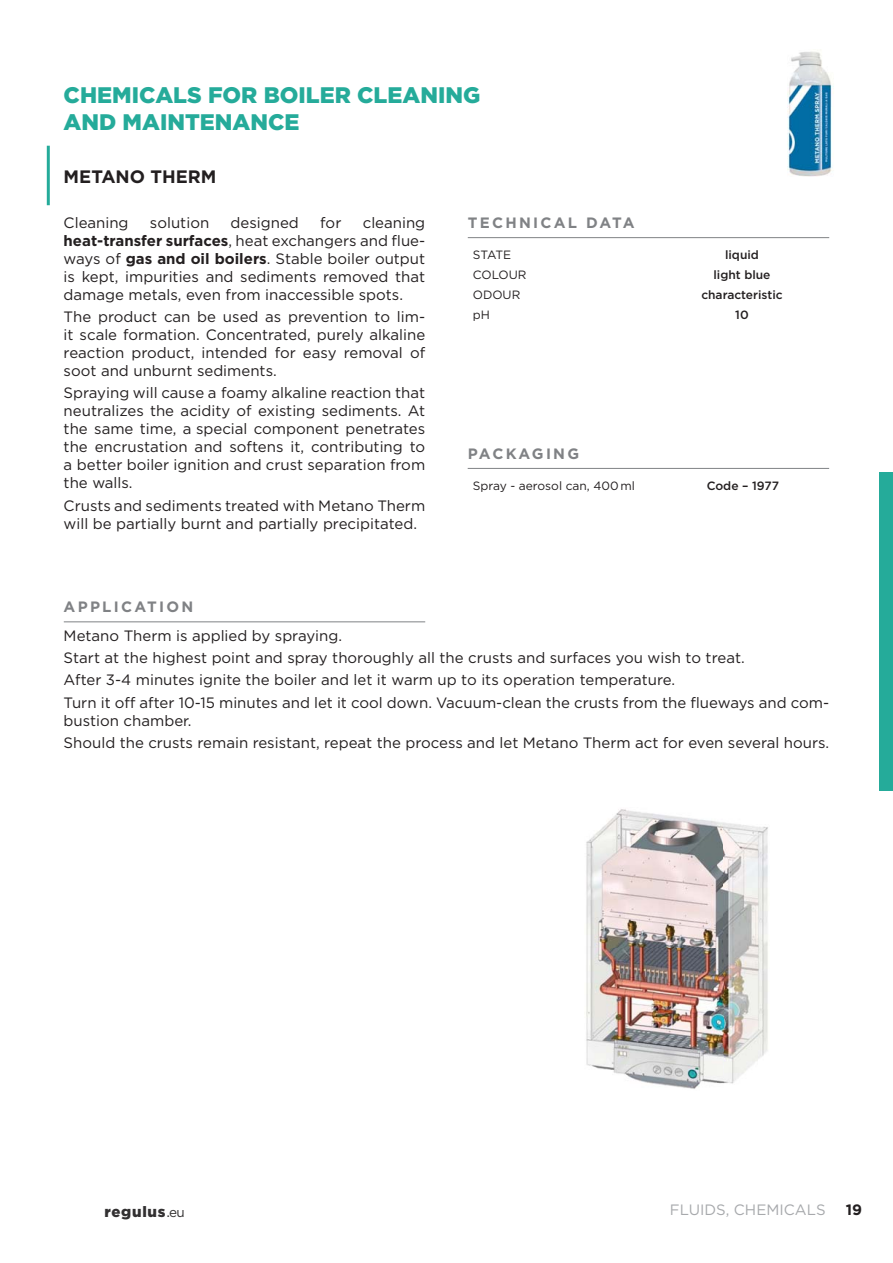
<style>
.page{position:relative;width:893px;height:1263px;background:#fff}
.page>*{position:absolute;margin:0;border:0;box-sizing:border-box;transform-origin:0 0}
.t1{font:900 22.5px/27px "Gotham";color:#25ab9a}
.t2{font:700 18px "Gotham";color:#231f20}
.t3{font:15px/18px "Gotham";color:#231f20;text-align:justify}
.t4{font:700 15px "Gotham";letter-spacing:.15em;color:#808285}
.t5{font:15px "Gotham";color:#a7a9ac}
.t6{font:900 15px "Gotham";letter-spacing:.05em;color:#323031}
.t7{font:700 15px "Gotham";color:#231f20}
.t8{font:12px "Gotham";color:#231f20}
.t9{font:500 12px "Gotham";color:#231f20}
.s1{font-weight:700}
.s2{font-weight:400}
.s3{font-weight:400;font-size:13.5px}
</style>
<div class="page">
<div style="left:879px;top:472px;width:14px;height:319px;background:#25ab9a"></div>
<img style="left:787px;top:51px;width:47px;height:126px">
<img style="left:586px;top:809px;width:182px;height:280px">
<hr style="left:47px;top:146px;width:3px;height:59px;background:#25ab9a">
<hr style="left:468px;top:237px;width:361px;height:1px;background:#808285">
<hr style="left:64px;top:621px;width:361px;height:1px;background:#808285">
<hr style="left:468px;top:468px;width:361px;height:1px;background:#808285">
<h1 class="t1" style="left:64px;top:84px;width:418px">CHEMICALS FOR BOILER CLEANING<br>AND MAINTENANCE</h1>
<p class="t2" style="left:64px;top:169px;width:154px">METANO THERM</p>
<p class="t3" style="left:64px;top:215px;width:66px">Cleaning</p>
<p class="t3" style="left:150px;top:215px;width:61px">solution</p>
<p class="t3" style="left:231px;top:215px;width:70px">designed</p>
<p class="t3" style="left:320px;top:215px;width:23px">for</p>
<p class="t3" style="left:64px;top:215px;width:363px;text-indent:299px">cleaning <span class="s1">heat-transfer surfaces</span>, heat exchangers and flue&shy;ways of <span class="s1">gas and oil boilers</span>. Stable boiler output is kept, impurities and sediments removed that damage metals, even from inaccessible spots.</p>
<p class="t3" style="left:64px;top:309px;width:363px">The product can be used as prevention to lim&shy;it scale formation. Concentrated, purely alkaline reaction product, intended for easy removal of soot and unburnt sediments.</p>
<p class="t3" style="left:64px;top:385px;width:363px">Spraying will cause a foamy alkaline reaction that neutralizes the acidity of existing sediments. At the same time, a special component penetrates the encrustation and softens it, contributing to a better boiler ignition and crust separation from the walls.</p>
<p class="t3" style="left:64px;top:497px;width:363px">Crusts and sediments treated with Metano Therm will be partially burnt and partially precipitated.</p>
<p class="t4" style="left:64px;top:601px;width:131px">APPLICATION</p>
<p class="t4" style="left:468px;top:216px;width:168px">TECHNICAL DATA</p>
<p class="t8" style="left:473px;top:250px;width:40px">STATE</p>
<p class="t9" style="left:725px;top:250px;width:35px">liquid</p>
<p class="t8" style="left:473px;top:269px;width:55px">COLOUR</p>
<p class="t9" style="left:713px;top:270px;width:59px">light blue</p>
<p class="t8" style="left:473px;top:289px;width:49px">ODOUR</p>
<p class="t9" style="left:701px;top:289px;width:83px">characteristic</p>
<p class="t8" style="left:473px;top:309px;width:19px">pH</p>
<p class="t9" style="left:735px;top:309px;width:15px">10</p>
<p class="t4" style="left:468px;top:447px;width:113px">PACKAGING</p>
<p class="t8" style="left:473px;top:480px;width:164px">Spray - aerosol can, 400-ml</p>
<p class="t9" style="left:707px;top:481px;width:74px">Code – 1977</p>
<p class="t3" style="left:64px;top:625px;width:767px;line-height:22.2px;text-align:left">Metano Therm is applied by spraying.<br>Start at the highest point and spray thoroughly all the crusts and surfaces you wish to treat.<br>After 3-4 minutes ignite the boiler and let it warm up to its operation temperature.<br>Turn it off after 10-15 minutes and let it cool down. Vacuum-clean the crusts from the flueways and com-</p>
<p class="t3" style="left:64px;top:710px;width:767px;line-height:22.2px">bustion chamber.<br>Should the crusts remain resistant, repeat the process and let Metano Therm act for even several hours.</p>
<p class="t6" style="left:104px;top:1206px;width:82px">regulus<span class="s2">.</span><span class="s3">eu</span></p>
<p class="t5" style="left:670px;top:1203px;width:157px">FLUIDS, CHEMICALS</p>
<p class="t7" style="left:846px;top:1204px;width:18px">19</p>
</div>
